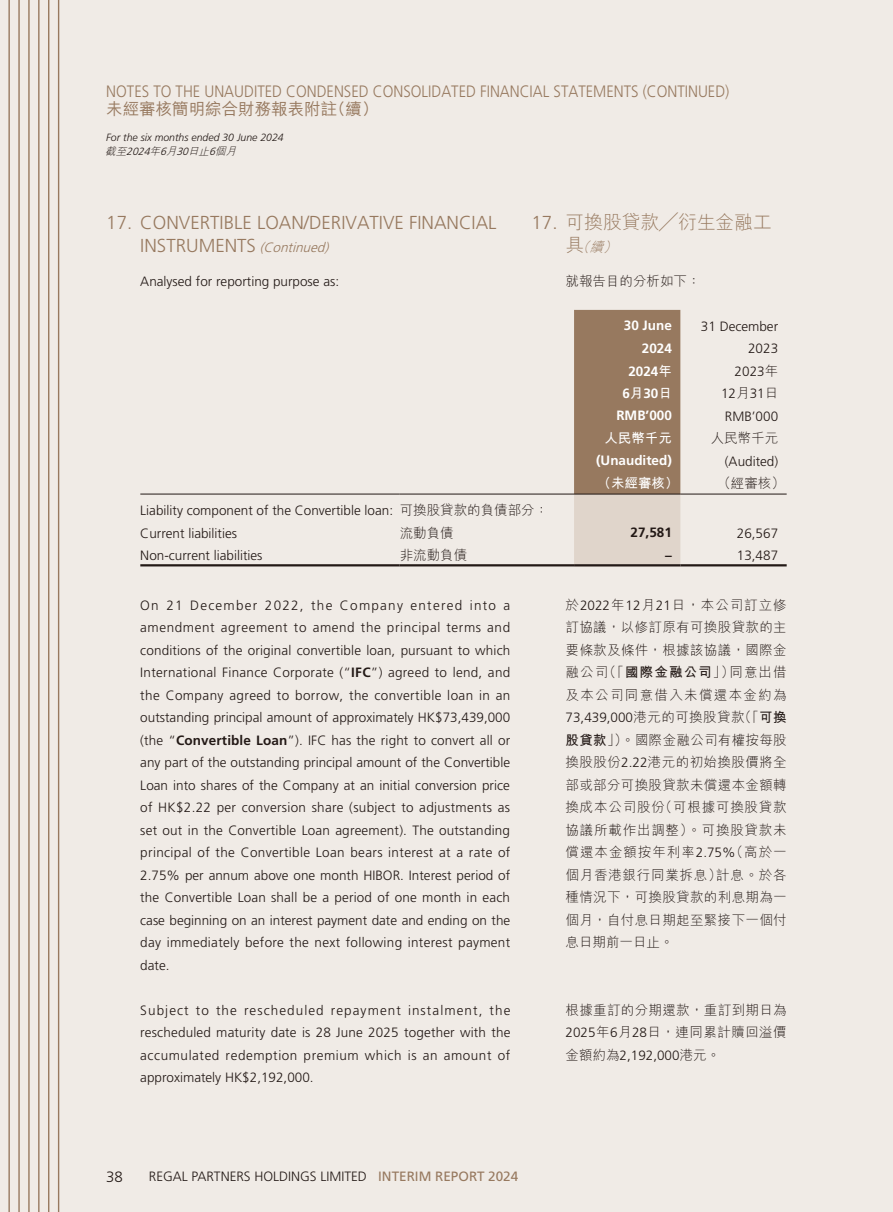
<style>
.page{position:relative;width:893px;height:1212px;background:#f0ebe6}
.page>*{position:absolute;margin:0;border:0;box-sizing:border-box;transform-origin:0 0}
.t1{font:300 18.75px/22.5px "Frutiger LT Std";color:#97795f}
.t2{font:300 18.75px "M Hei HK";color:#97795f}
.t3{font:300 16.5px "Frutiger LT Std";color:#97795f;scale:.9 1}
.t4{font:500 16.5px "M Hei HK";color:#97795f}
.t5{font:300 15px "Frutiger LT Std";color:#231916}
.t6{font:300 13.5px/22.5px "Frutiger LT Std";color:#231916;text-align:right}
.t7{font:300 13.5px/22.5px "M Hei HK";letter-spacing:.025em;color:#231916;text-align:justify}
.t8{font:700 13.5px/22.5px "Frutiger LT Std";color:#fff;text-align:right}
.t9{font:700 13.5px "M Hei HK";color:#fff}
.t10{font:300 13.5px "M Hei HK";color:#231916}
.t11{font:700 13.5px "Frutiger LT Std";color:#231916}
.t12{font:italic 300 13.5px "M Hei HK";color:#97795f}
.t13{font:italic 300 10.5px "Frutiger LT Std";color:#231916}
.t14{font:italic 300 10.5px "M Hei HK";color:#231916}
.s1{font-family:"Frutiger LT Std"}
.s2{font-style:italic;font-size:13.5px}
.s3{font-style:normal;font-size:18.75px}
.s4{font-family:"M Hei HK"}
.s5{font-weight:700}
.s6{font-family:"M Hei HK";font-weight:700}
.s7{font-weight:400;color:#97795f}
</style>
<div class="page">
<hr style="left:8px;top:0;width:2px;height:1212px;background:#97795f">
<hr style="left:18px;top:0;width:2px;height:1212px;background:#97795f">
<hr style="left:28px;top:0;width:2px;height:1212px;background:#97795f">
<hr style="left:38px;top:0;width:2px;height:1212px;background:#97795f">
<hr style="left:48px;top:0;width:1px;height:1212px;background:#97795f">
<hr style="left:58px;top:0;width:1px;height:1212px;background:#97795f">
<svg style="left:574px;top:310px;width:106px;height:254px;background:#aa927c"></svg>
<hr style="left:140px;top:494px;width:260px;height:1px;background:#231916">
<hr style="left:400px;top:494px;width:174px;height:1px;background:#231916">
<hr style="left:574px;top:494px;width:106px;height:1px;background:#231916">
<hr style="left:680px;top:494px;width:107px;height:1px;background:#231916">
<hr style="left:140px;top:564px;width:260px;height:2px;background:#231916">
<hr style="left:400px;top:564px;width:174px;height:2px;background:#231916">
<hr style="left:574px;top:564px;width:106px;height:2px;background:#231916">
<hr style="left:680px;top:564px;width:107px;height:2px;background:#231916">
<p class="t3" style="left:106px;top:82px;width:694px">NOTES TO THE UNAUDITED CONDENSED CONSOLIDATED FINANCIAL STATEMENTS (CONTINUED)</p>
<p class="t4" style="left:106px;top:97px;width:274px">未經審核簡明綜合財務報表附註（續）</p>
<p class="t13" style="left:106px;top:131px;width:179px">For the six months ended 30 June 2024</p>
<p class="t14" style="left:105px;top:145px;width:135px">截至<span class="s1">2024</span>年<span class="s1">6</span>月<span class="s1">30</span>日止<span class="s1">6</span>個月</p>
<h1 class="t1" style="left:140px;top:212px;width:358px;text-indent:-34px">17. CONVERTIBLE LOAN/DERIVATIVE FINANCIAL<br>I N ST R U M E N TS <span class="s2">(Continued)</span></h1>
<p class="t6" style="left:140px;top:270px;width:200px">Analysed for reporting purpose as:</p>
<h1 class="t2" style="left:531px;top:213px;width:242px"><span class="s1">17.</span> 可換股貸款╱衍生金融工</h1>
<p class="t12" style="left:566px;top:240px;width:56px"><span class="s3">具</span>（續）</p>
<p class="t10" style="left:566px;top:274px;width:136px">就報告目的分析如下：</p>
<p class="t8" style="left:624px;top:314px;width:50px">30 June<br>2024</p>
<p class="t6" style="left:701px;top:315px;width:79px">31 December<br>2023</p>
<p class="t8" style="left:622px;top:360px;width:51px;text-align:center">2024<span class="s4">年<br></span>6<span class="s4">月</span>30<span class="s4">日</span></p>
<p class="t6" style="left:721px;top:360px;width:59px">2023<span class="s4">年<br></span>12<span class="s4">月</span>31<span class="s4">日</span></p>
<p class="t8" style="left:616px;top:404px;width:57px">RMB’000</p>
<p class="t6" style="left:725px;top:405px;width:55px">RMB’000</p>
<p class="t9" style="left:604px;top:428px;width:69px">人民幣千元</p>
<p class="t7" style="left:711px;top:427px;width:69px">人民幣千元</p>
<p class="t8" style="left:596px;top:449px;width:77px">(Unaudited)</p>
<p class="t6" style="left:725px;top:450px;width:55px">(Audited)</p>
<p class="t9" style="left:598px;top:473px;width:82px">（未經審核）</p>
<p class="t7" style="left:717px;top:472px;width:69px">（經審核）</p>
<p class="t6" style="left:140px;top:499px;width:409px;text-align:left">Liability component of the Convertible loan: <span class="s4">可換股貸款的負債部分：<br></span>Current liabilities</p>
<p class="t7" style="left:400px;top:521px;width:55px">流動負債</p>
<p class="t11" style="left:631px;top:524px;width:43px">27,581</p>
<p class="t6" style="left:737px;top:522px;width:43px">26,567</p>
<p class="t6" style="left:140px;top:544px;width:124px">Non-current liabilities</p>
<p class="t7" style="left:400px;top:544px;width:69px">非流動負債</p>
<p class="t11" style="left:665px;top:547px;width:8px">–</p>
<p class="t6" style="left:737px;top:544px;width:43px">13,487</p>
<p class="t6" style="left:140px;top:594px;width:372px;text-align:justify">On 21 December 2022, the Company entered into a amendment agreement to amend the principal terms and conditions of the original convertible loan, pursuant to which International Finance Corporate (“<span class="s5">IFC</span>”) agreed to lend, and the Company agreed to borrow, the convertible loan in an outstanding principal amount of approximately HK$73,439,000 (the “<span class="s5">Convertible Loan</span>”). IFC has the right to convert all or any part of the outstanding principal amount of the Convertible Loan into shares of the Company at an initial conversion price of HK$2.22 per conversion share (subject to adjustments as set out in the Convertible Loan agreement). The outstanding principal of the Convertible Loan bears interest at a rate of 2.75% per annum above one month HIBOR. Interest period of the Convertible Loan shall be a period of one month in each case beginning on an interest payment date and ending on the day immediately before the next following interest payment date.</p>
<p class="t6" style="left:140px;top:999px;width:372px;text-align:justify">Subject to the rescheduled repayment instalment, the rescheduled maturity date is 28 June 2025 together with the accumulated redemption premium which is an amount of approximately HK$2,192,000.</p>
<p class="t7" style="left:566px;top:593px;width:223px">於<span class="s1">2022</span>年<span class="s1">12</span>月<span class="s1">21</span>日，本公司訂立修訂協議，以修訂原有可換股貸款的主要條款及條件，根據該協議，國際金融公司（「<span class="s5">國際金融公司</span>」）同意出借及本公司同意借入未償還本金約為</p>
<p class="t6" style="left:566px;top:706px;width:223px">73,439,000<span class="s4">港元的可換股貸款（「</span><span class="s6">可換</span></p>
<p class="t7" style="left:566px;top:728px;width:223px"><span class="s5">股貸款</span>」）。國際金融公司有權按每股換股股份<span class="s1">2.22</span>港元的初始換股價將全部或部分可換股貸款未償還本金額轉換成本公司股份（可根據可換股貸款協議所載作出調整）。可換股貸款未償還本金額按年利率<span class="s1">2.75%</span>（高於一個月香港銀行同業拆息）計息。於各種情況下，可換股貸款的利息期為一個月，自付息日期起至緊接下一個付息日期前一日止。</p>
<p class="t7" style="left:566px;top:998px;width:223px">根據重訂的分期還款，重訂到期日為<br><span class="s1">2025</span>年<span class="s1">6</span>月<span class="s1">28</span>日，連同累計贖回溢價</p>
<p class="t6" style="left:566px;top:1044px;width:156px"><span class="s4">金額約為</span>2,192,000<span class="s4">港元。</span></p>
<p class="t5" style="left:106px;top:1168px;width:18px">38</p>
<p class="t6" style="left:149px;top:1165px;width:371px">REGAL PARTNERS HOLDINGS LIMITED <span class="s7">INTERIM REPORT 2024</span></p>
</div>
